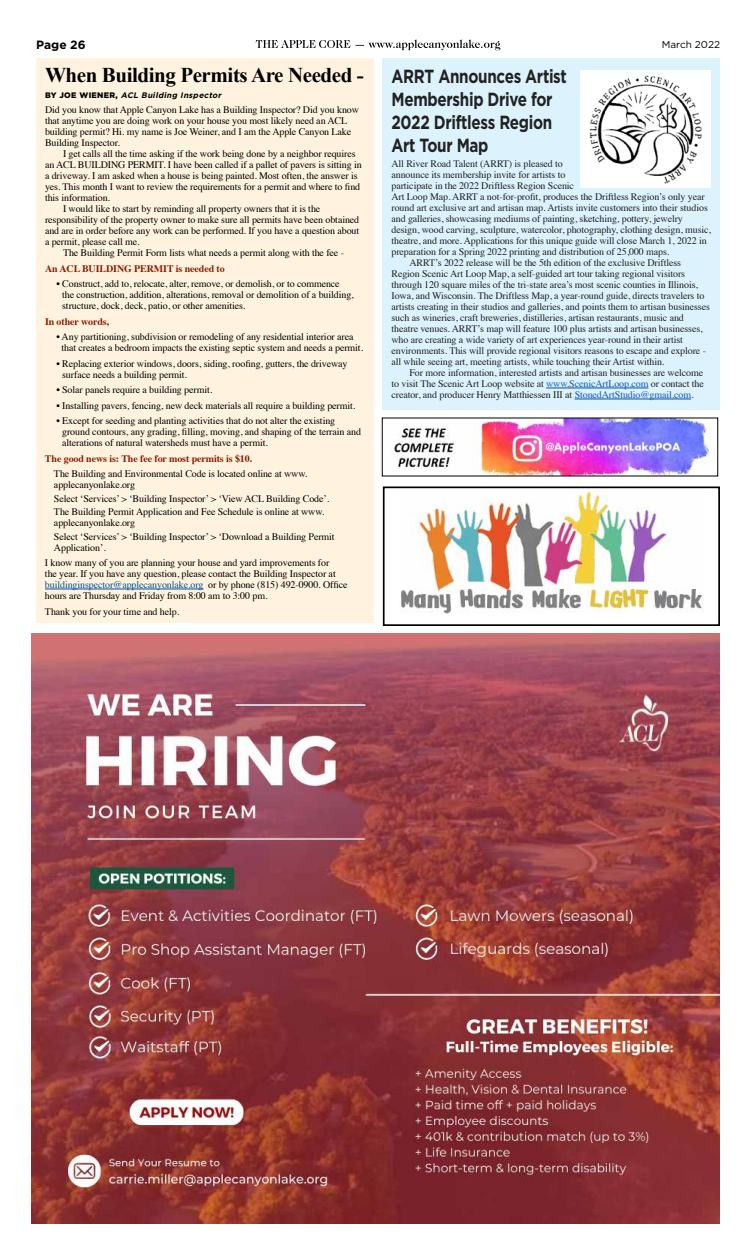
<style>
.page{position:relative;width:756px;height:1260px;background:#fff}
.page>*{position:absolute;margin:0;border:0;box-sizing:border-box;transform-origin:0 0}
.t1{font:700 21px "Times New Roman";letter-spacing:-.02em;color:#000}
.t2{font:700 19px/23px "Gotham";letter-spacing:-.02em;color:#222;scale:.8 1}
.t3{font:700 12px "Gotham";color:#000}
.t4{font:10px/11px "Times";letter-spacing:-.01em;color:#000}
.t5{font:10px "Times";letter-spacing:-.01em;color:#222}
.t6{font:700 10px "Times";letter-spacing:-.01em;color:#8a1f03}
.t7{font:10px "Gotham";color:#000}
.t8{font:italic 700 8px "Gotham";color:#000}
.s1{color:#15c}
.s2{font-weight:900;font-style:normal}
.s3{color:#00529c}
</style>
<div class="page">
<svg style="left:256px;top:40px;width:244px;height:10px"></svg>
<img style="left:394px;top:420px;width:319px;height:54px">
<img style="left:401px;top:490px;width:302px;height:124px">
<div style="left:383px;top:487px;width:337px;height:139px;border:2px solid #000"></div>
<div style="left:382px;top:58px;width:338px;height:352px;background:#dcf2fd"></div>
<hr style="left:546px;top:388px;width:102px;height:1px;background:#00529c">
<hr style="left:575px;top:399px;width:116px;height:1px;background:#00529c">
<img style="left:31px;top:633px;width:689px;height:591px">
<div style="left:36px;top:58px;width:338px;height:565px;background:#fff3df"></div>
<hr style="left:45px;top:589px;width:158px;height:1px;background:#00529c">
<img style="left:580px;top:70px;width:131px;height:117px">
<p class="t3" style="left:36px;top:36px;width:51px">Page 26</p>
<p class="t7" style="left:662px;top:38px;width:60px">March 2022</p>
<h2 class="t2" style="left:392px;top:64px;width:221px">ARRT Announces Artist<br>Membership Drive for<br>2022 Driftless Region<br>Art Tour Map</h2>
<p class="t5" style="left:392px;top:154px;width:173px">All River Road Talent (ARRT) is pleased to</p>
<p class="t5" style="left:392px;top:165px;width:175px">announce its membership invite for artists to</p>
<p class="t5" style="left:392px;top:176px;width:184px">participate in the 2022 Driftless Region Scenic</p>
<p class="t5" style="left:392px;top:187px;width:315px">Art Loop Map. ARRT a not-for-profit, produces the Driftless Region’s only year</p>
<p class="t5" style="left:392px;top:198px;width:318px">round art exclusive art and artisan map. Artists invite customers into their studios</p>
<p class="t5" style="left:392px;top:209px;width:293px">and galleries, showcasing mediums of painting, sketching, pottery, jewelry</p>
<p class="t5" style="left:392px;top:220px;width:321px">design, wood carving, sculpture, watercolor, photography, clothing design, music,</p>
<p class="t5" style="left:392px;top:231px;width:317px">theatre, and more. Applications for this unique guide will close March 1, 2022 in</p>
<p class="t5" style="left:392px;top:242px;width:279px">preparation for a Spring 2022 printing and distribution of 25,000 maps.</p>
<p class="t5" style="left:410px;top:253px;width:273px">ARRT’s 2022 release will be the 5th edition of the exclusive Driftless</p>
<p class="t5" style="left:392px;top:264px;width:295px">Region Scenic Art Loop Map, a self-guided art tour taking regional visitors</p>
<p class="t5" style="left:392px;top:275px;width:308px">through 120 square miles of the tri-state area’s most scenic counties in Illinois,</p>
<p class="t5" style="left:392px;top:286px;width:315px">Iowa, and Wisconsin. The Driftless Map, a year-round guide, directs travelers to</p>
<p class="t5" style="left:392px;top:297px;width:320px">artists creating in their studios and galleries, and points them to artisan businesses</p>
<p class="t5" style="left:392px;top:308px;width:294px">such as wineries, craft breweries, distilleries, artisan restaurants, music and</p>
<p class="t5" style="left:392px;top:319px;width:313px">theatre venues. ARRT’s map will feature 100 plus artists and artisan businesses,</p>
<p class="t5" style="left:392px;top:330px;width:293px">who are creating a wide variety of art experiences year-round in their artist</p>
<p class="t5" style="left:392px;top:341px;width:316px">environments. This will provide regional visitors reasons to escape and explore -</p>
<p class="t5" style="left:392px;top:352px;width:274px">all while seeing art, meeting artists, while touching their Artist within.</p>
<p class="t5" style="left:410px;top:363px;width:295px">For more information, interested artists and artisan businesses are welcome</p>
<p class="t5" style="left:392px;top:374px;width:314px">to visit The Scenic Art Loop website at <span class="s1">www.ScenicArtLoop.com</span> or contact the</p>
<p class="t5" style="left:392px;top:385px;width:304px">creator, and producer Henry Matthiessen III at <span class="s1">StonedArtStudio@gmail.com</span>.</p>
<h1 class="t1" style="left:45px;top:60px;width:320px">When Building Permits Are Needed -</h1>
<p class="t8" style="left:45px;top:90px;width:180px"><span class="s2">BY J O E W I E N E R ,</span> ACL Building Inspector</p>
<p class="t4" style="left:45px;top:104px;width:316px">Did you know that Apple Canyon Lake has a Building Inspector? Did you know that anytime you are doing work on your house you most likely need an ACL building permit? Hi. my name is Joe Weiner, and I am the Apple Canyon Lake Building Inspector.</p>
<p class="t4" style="left:63px;top:148px;width:294px">I get calls all the time asking if the work being done by a neighbor requires</p>
<p class="t4" style="left:45px;top:159px;width:318px">an ACL BUILDING PERMIT. I have been called if a pallet of pavers is sitting in</p>
<p class="t4" style="left:45px;top:170px;width:314px">a driveway. I am asked when a house is being painted. Most often, the answer is</p>
<p class="t4" style="left:45px;top:181px;width:317px">yes. This month I want to review the requirements for a permit and where to find</p>
<p class="t4" style="left:45px;top:192px;width:67px">this information.</p>
<p class="t4" style="left:63px;top:203px;width:259px">I would like to start by reminding all property owners that it is the</p>
<p class="t4" style="left:45px;top:214px;width:316px">responsibility of the property owner to make sure all permits have been obtained</p>
<p class="t4" style="left:45px;top:225px;width:316px">and are in order before any work can be performed. If you have a question about</p>
<p class="t4" style="left:45px;top:236px;width:96px">a permit, please call me.</p>
<p class="t4" style="left:63px;top:247px;width:283px">The Building Permit Form lists what needs a permit along with the fee -</p>
<p class="t6" style="left:45px;top:259px;width:181px">An ACL BUILDING PERMIT is needed to</p>
<p class="t4" style="left:62px;top:278px;width:293px;text-indent:-6px">• Construct, add to, relocate, alter, remove, or demolish, or to commence the construction, addition, alterations, removal or demolition of a building, structure, dock, deck, patio, or other amenities.</p>
<p class="t6" style="left:45px;top:312px;width:66px">In other words,</p>
<p class="t4" style="left:62px;top:331px;width:303px;text-indent:-5px">• Any partitioning, subdivision or remodeling of any residential interior area that creates a bedroom impacts the existing septic system and needs a permit.</p>
<p class="t4" style="left:62px;top:357px;width:287px;text-indent:-6px">• Replacing exterior windows, doors, siding, roofing, gutters, the driveway surface needs a building permit.</p>
<p class="t4" style="left:56px;top:384px;width:157px">• Solar panels require a building permit.</p>
<p class="t4" style="left:56px;top:399px;width:300px">• Installing pavers, fencing, new deck materials all require a building permit.</p>
<p class="t4" style="left:62px;top:415px;width:300px;text-indent:-6px">• Except for seeding and planting activities that do not alter the existing ground contours, any grading, filling, moving, and shaping of the terrain and alterations of natural watersheds must have a permit.</p>
<p class="t6" style="left:45px;top:449px;width:209px">The good news is: The fee for most permits is $10.</p>
<p class="t4" style="left:54px;top:468px;width:255px">The Building and Environmental Code is located online at www. applecanyonlake.org</p>
<p class="t4" style="left:54px;top:491px;width:277px;line-height:13.5px">Select ‘Services’ &gt; ‘Building Inspector’ &gt; ‘View ACL Building Code’.<br>The Building Permit Application and Fee Schedule is online at www.</p>
<p class="t4" style="left:54px;top:515px;width:282px;line-height:13.5px">applecanyonlake.org<br>Select ‘Services’ &gt; ‘Building Inspector’ &gt; ‘Download a Building Permit</p>
<p class="t4" style="left:45px;top:539px;width:286px;line-height:15.5px;text-indent:9px">Application’.<br>I know many of you are planning your house and yard improvements for</p>
<p class="t4" style="left:45px;top:568px;width:304px">the year. If you have any question, please contact the Building Inspector at <span class="s3">buildinginspector@applecanyonlake.org</span> or by phone (815) 492-0900. Office hours are Thursday and Friday from 8:00 am to 3:00 pm.</p>
<p class="t4" style="left:45px;top:605px;width:136px">Thank you for your time and help.</p>
</div>
